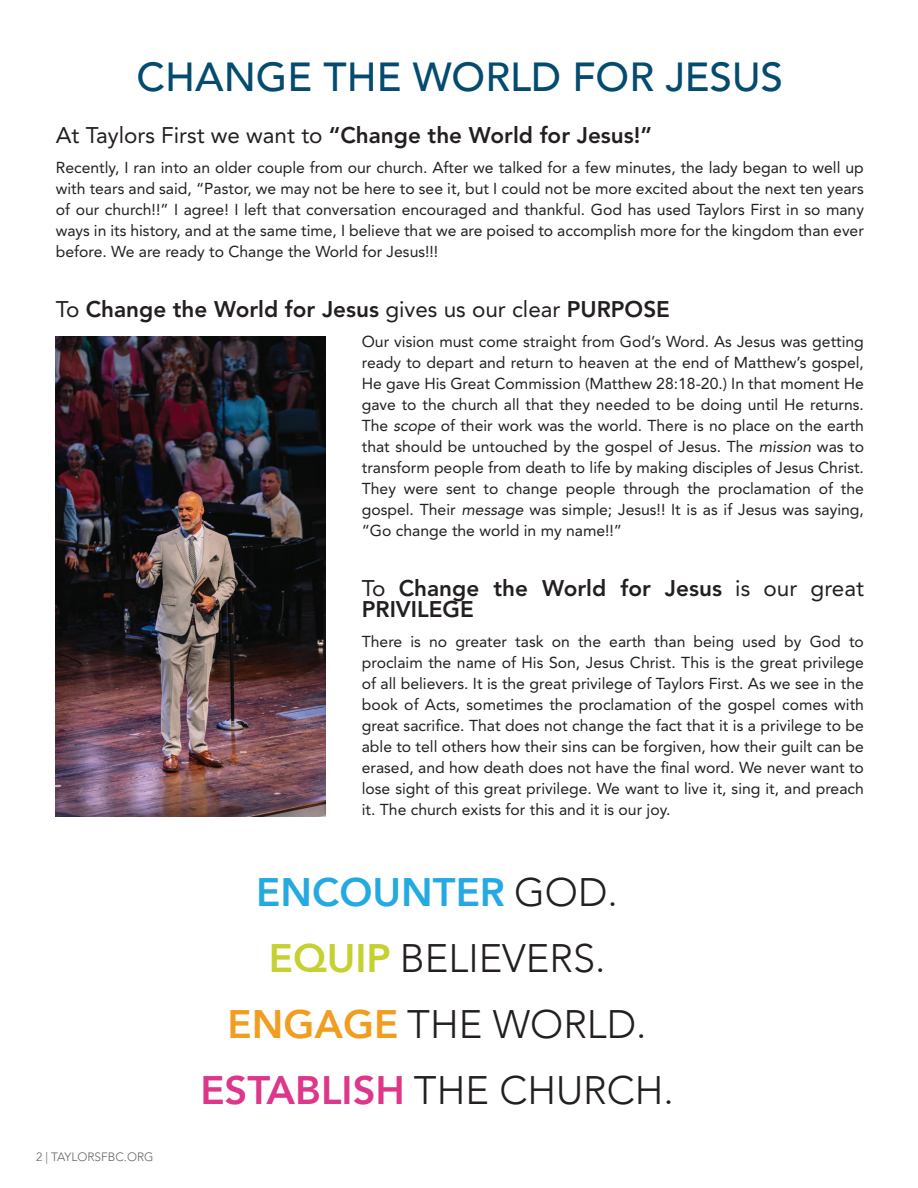
<style>
.page{position:relative;width:918px;height:1188px;background:#fff}
.page>*{position:absolute;margin:0;border:0;box-sizing:border-box;transform-origin:0 0}
.t1{font:500 40.5px "Avenir";color:#044b6f}
.t2{font:300 39.75px/66px "Avenir";color:#231f20;text-align:center}
.t3{font:800 22.5px/21px "Avenir LT Std";color:#231f20}
.t4{font:15.75px/21px "Avenir LT Std";color:#231f20;text-align:justify}
.t5{font:300 12px "Avenir LT Std";color:#231f20}
.s1{font-weight:400}
.s2{font-style:italic}
.s3{font-weight:800;color:#24aae1}
.s4{font-weight:800;color:#c5d12e}
.s5{font-weight:800;color:#f19d1f}
.s6{font-weight:800;color:#dd368a}
</style>
<div class="page">
<img style="left:56px;top:337px;width:270px;height:479px">
<h1 class="t1" style="left:137px;top:42px;width:648px">CHANGE THE WORLD FOR JESUS</h1>
<h3 class="t3" style="left:56px;top:125px;width:598px"><span class="s1">At Taylors First we want to</span> “Change the World for Jesus!”</h3>
<p class="t4" style="left:56px;top:157px;width:810px">Recently, I ran into an older couple from our church. After we talked for a few minutes, the lady began to well up with tears and said, “Pastor, we may not be here to see it, but I could not be more excited about the next ten years of our church!!” I agree! I left that conversation encouraged and thankful. God has used Taylors First in so many ways in its history, and at the same time, I believe that we are poised to accomplish more for the kingdom than ever before. We are ready to Change the World for Jesus!!!</p>
<h3 class="t3" style="left:56px;top:299px;width:616px"><span class="s1">To</span> Change the World for Jesus <span class="s1">gives us our clear</span> PURPOSE</h3>
<p class="t4" style="left:362px;top:331px;width:504px">Our vision must come straight from God’s Word. As Jesus was getting ready to depart and return to heaven at the end of Matthew’s gospel, He gave His Great Commission (Matthew 28:18-20.) In that moment He gave to the church all that they needed to be doing until He returns.<br>The <span class="s2">scope</span> of their work was the world. There is no place on the earth that should be untouched by the gospel of Jesus. The <span class="s2">mission</span> was to transform people from death to life by making disciples of Jesus Christ.<br>They were sent to change people through the proclamation of the gospel. Their <span class="s2">message</span> was simple; Jesus!! It is as if Jesus was saying, “Go change the world in my name!!”</p>
<h3 class="t3" style="left:362px;top:578px;width:504px"><span class="s1">To</span> Change the World for Jesus <span class="s1">is our great<br></span>PRIVILEGE</h3>
<p class="t4" style="left:362px;top:631px;width:504px">There is no greater task on the earth than being used by God to proclaim the name of His Son, Jesus Christ. This is the great privilege of all believers. It is the great privilege of Taylors First. As we see in the book of Acts, sometimes the proclamation of the gospel comes with great sacrifice. That does not change the fact that it is a privilege to be able to tell others how their sins can be forgiven, how their guilt can be erased, and how death does not have the final word. We never want to lose sight of this great privilege. We want to live it, sing it, and preach it. The church exists for this and it is our joy.</p>
<p class="t5" style="left:36px;top:1150px;width:119px">2 | TAYLORSFBC.ORG</p>
<h2 class="t2" style="left:200px;top:860px;width:475px"><span class="s3">ENCOUNTER</span> GOD.<br><span class="s4">EQUIP</span> BELIEVERS.<br><span class="s5">ENGAGE</span> THE WORLD.<br><span class="s6">ESTABLISH</span> THE CHURCH.</h2>
</div>
